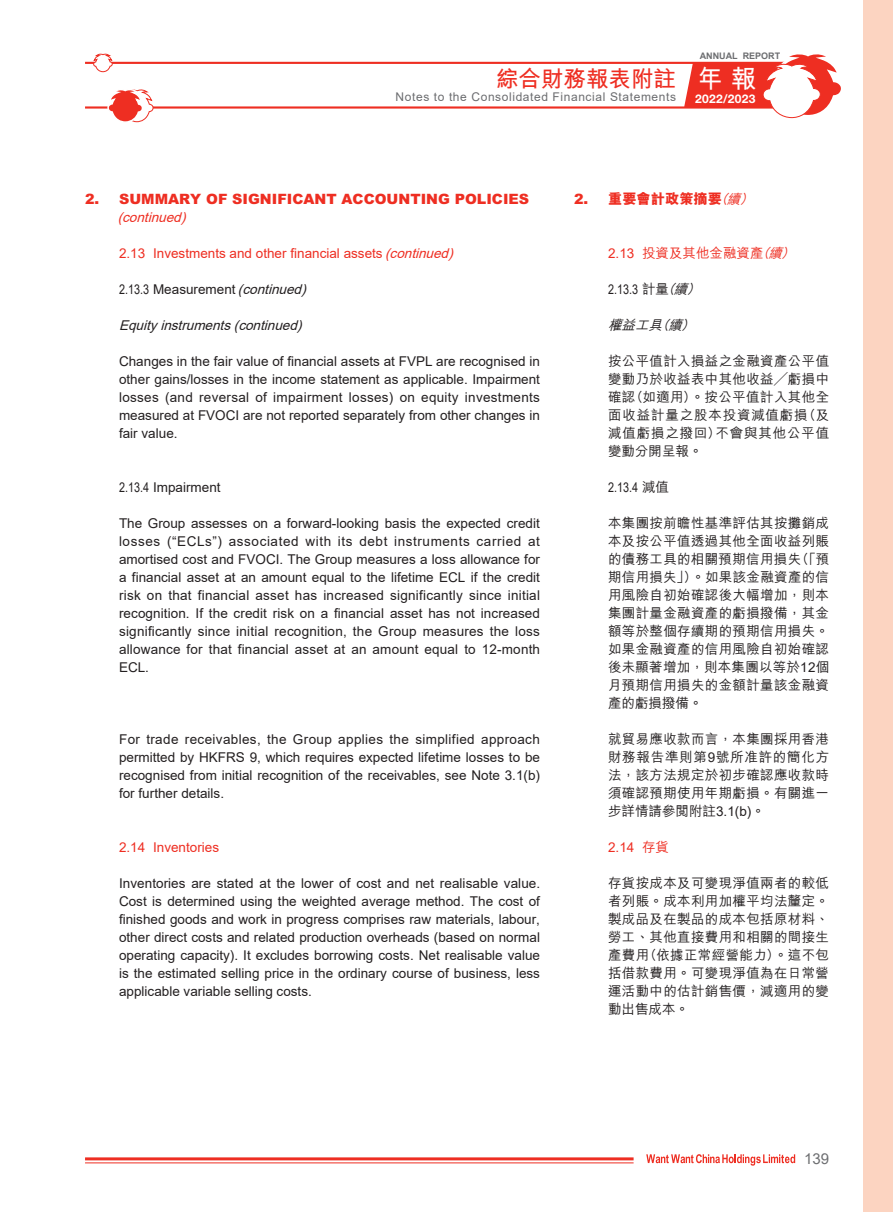
<style>
.page{position:relative;width:893px;height:1212px;background:#fff}
.page>*{position:absolute;margin:0;border:0;box-sizing:border-box;transform-origin:0 0}
.t1{font:700 25.5px "M Hei HK";color:#fff}
.t2{font:700 22.5px "M Hei HK";color:#ee2e22}
.t3{font:15px "Arial";color:#6c6d70}
.t4{font:900 14.25px "Arial MT Std";color:#ee2e22}
.t5{font:800 14.25px "M Hei HK";color:#ee2e22}
.t6{font:13.5px/18px "Arial";color:#231f20;text-align:justify}
.t7{font:500 13.5px/18px "M Hei HK";letter-spacing:.025em;color:#231f20;text-align:justify}
.t8{font:13.5px "Arial";color:#ee2e22}
.t9{font:13.5px "Arial";color:#231f20;scale:.8 1}
.t10{font:italic 13.5px "Arial";color:#231f20}
.t11{font:500 13.5px "M Hei HK";color:#ee2e22}
.t12{font:italic 13.5px "Arial";color:#ee2e22}
.t13{font:italic 500 13.5px "M Hei HK";color:#231f20}
.t14{font:12px "Arial";letter-spacing:.05em;color:#6c6d70}
.t15{font:700 12px "Helvetica Neue LT Std";letter-spacing:.025em;color:#fff}
.t16{font:700 9px "Arial";color:#6c6d70}
.s1{font-style:italic}
.s2{font-family:"Arial MT Std";font-weight:900}
.s3{font-weight:500;font-style:italic;font-size:13.5px}
.s4{font-family:"Arial";font-weight:400}
.s5{font-family:"M Hei HK";font-weight:500}
.s6{font-family:"M Hei HK";font-weight:500;font-style:italic}
</style>
<div class="page">
<svg style="left:85px;top:53px;width:756px;height:70px"></svg>
<div style="left:863px;top:0;width:30px;height:1212px;background:#fcd4c1"></div>
<hr style="left:85px;top:1157px;width:549px;height:3px;background:#ee2e22">
<hr style="left:85px;top:1162px;width:549px;height:1px;background:#ee2e22">
<svg style="left:646px;top:1154px;width:149px;height:11px"></svg>
<h2 class="t2" style="left:496px;top:63px;width:181px">綜合財務報表附註</h2>
<p class="t14" style="left:396px;top:89px;width:282px">Notes to the Consolidated Financial Statements</p>
<p class="t16" style="left:700px;top:49px;width:82px">ANNUAL REPORT</p>
<h1 class="t1" style="left:698px;top:60px;width:60px">年報</h1>
<p class="t15" style="left:695px;top:91px;width:62px">2022/2023</p>
<p class="t4" style="left:85px;top:190px;width:446px">2. SUMMARY OF SIGNIFICANT ACCOUNTING POLICIES</p>
<p class="t12" style="left:118px;top:208px;width:74px">(continued)</p>
<p class="t8" style="left:119px;top:244px;width:340px">2.13 Investments and other financial assets <span class="s1">(continued)</span></p>
<p class="t9" style="left:119px;top:280px;width:241px">2.13.3 Measurement <span class="s1">(continued)</span></p>
<p class="t10" style="left:119px;top:316px;width:189px">Equityinstruments(continued)</p>
<p class="t6" style="left:119px;top:352px;width:422px">Changes in the fair value of financial assets at FVPL are recognised in other gains/losses in the income statement as applicable. Impairment losses (and reversal of impairment losses) on equity investments measured at FVOCI are not reported separately from other changes in fair value.</p>
<p class="t9" style="left:119px;top:478px;width:128px">2.13.4 Impairment</p>
<p class="t6" style="left:119px;top:514px;width:423px">The Group assesses on a forward-looking basis the expected credit losses (“ECLs”) associated with its debt instruments carried at amortised cost and FVOCI. The Group measures a loss allowance for a financial asset at an amount equal to the lifetime ECL if the credit risk on that financial asset has increased significantly since initial recognition. If the credit risk on a financial asset has not increased significantly since initial recognition, the Group measures the loss allowance for that financial asset at an amount equal to 12-month ECL.</p>
<p class="t6" style="left:119px;top:730px;width:422px">For trade receivables, the Group applies the simplified approach permitted by HKFRS 9, which requires expected lifetime losses to be recognised from initial recognition of the receivables, see Note 3.1(b) for further details.</p>
<p class="t8" style="left:119px;top:838px;width:102px">2.14 Inventories</p>
<p class="t6" style="left:119px;top:874px;width:423px">Inventories are stated at the lower of cost and net realisable value.<br>Cost is determined using the weighted average method. The cost of finished goods and work in progress comprises raw materials, labour, other direct costs and related production overheads (based on normal operating capacity). It excludes borrowing costs. Net realisable value is the estimated selling price in the ordinary course of business, less applicable variable selling costs.</p>
<p class="t5" style="left:574px;top:189px;width:185px"><span class="s2">2.</span> 重要會計政策摘要<span class="s3">（續）</span></p>
<p class="t11" style="left:608px;top:243px;width:192px"><span class="s4">2.13</span> 投資及其他金融資產<span class="s1">（續）</span></p>
<p class="t9" style="left:608px;top:280px;width:122px">2.13.3 <span class="s5">計量</span><span class="s6">（續）</span></p>
<p class="t13" style="left:608px;top:315px;width:92px">權益工具（續）</p>
<p class="t7" style="left:608px;top:351px;width:223px">按公平值計入損益之金融資產公平值變動乃於收益表中其他收益╱虧損中確認（如適用）。按公平值計入其他全面收益計量之股本投資減值虧損（及減值虧損之撥回）不會與其他公平值變動分開呈報。</p>
<p class="t9" style="left:608px;top:478px;width:78px">2.13.4 <span class="s5">減值</span></p>
<p class="t7" style="left:608px;top:513px;width:223px">本集團按前瞻性基準評估其按攤銷成本及按公平值透過其他全面收益列賬的債務工具的相關預期信用損失（「預期信用損失」）。如果該金融資產的信用風險自初始確認後大幅增加，則本集團計量金融資產的虧損撥備，其金額等於整個存續期的預期信用損失。如果金融資產的信用風險自初始確認後未顯著增加，則本集團以等於<span class="s4">12</span>個月預期信用損失的金額計量該金融資產的虧損撥備。</p>
<p class="t7" style="left:608px;top:729px;width:223px">就貿易應收款而言，本集團採用香港財務報告準則第<span class="s4">9</span>號所准許的簡化方法，該方法規定於初步確認應收款時須確認預期使用年期虧損。有關進一步詳情請參閱附註<span class="s4">3.1(b)</span>。</p>
<p class="t8" style="left:608px;top:838px;width:63px">2.14 <span class="s5">存貨</span></p>
<p class="t7" style="left:608px;top:873px;width:223px">存貨按成本及可變現淨值兩者的較低者列賬。成本利用加權平均法釐定。製成品及在製品的成本包括原材料、勞工、其他直接費用和相關的間接生產費用（依據正常經營能力）。這不包括借款費用。可變現淨值為在日常營運活動中的估計銷售價，減適用的變動出售成本。</p>
<p class="t3" style="left:804px;top:1148px;width:27px">139</p>
</div>
